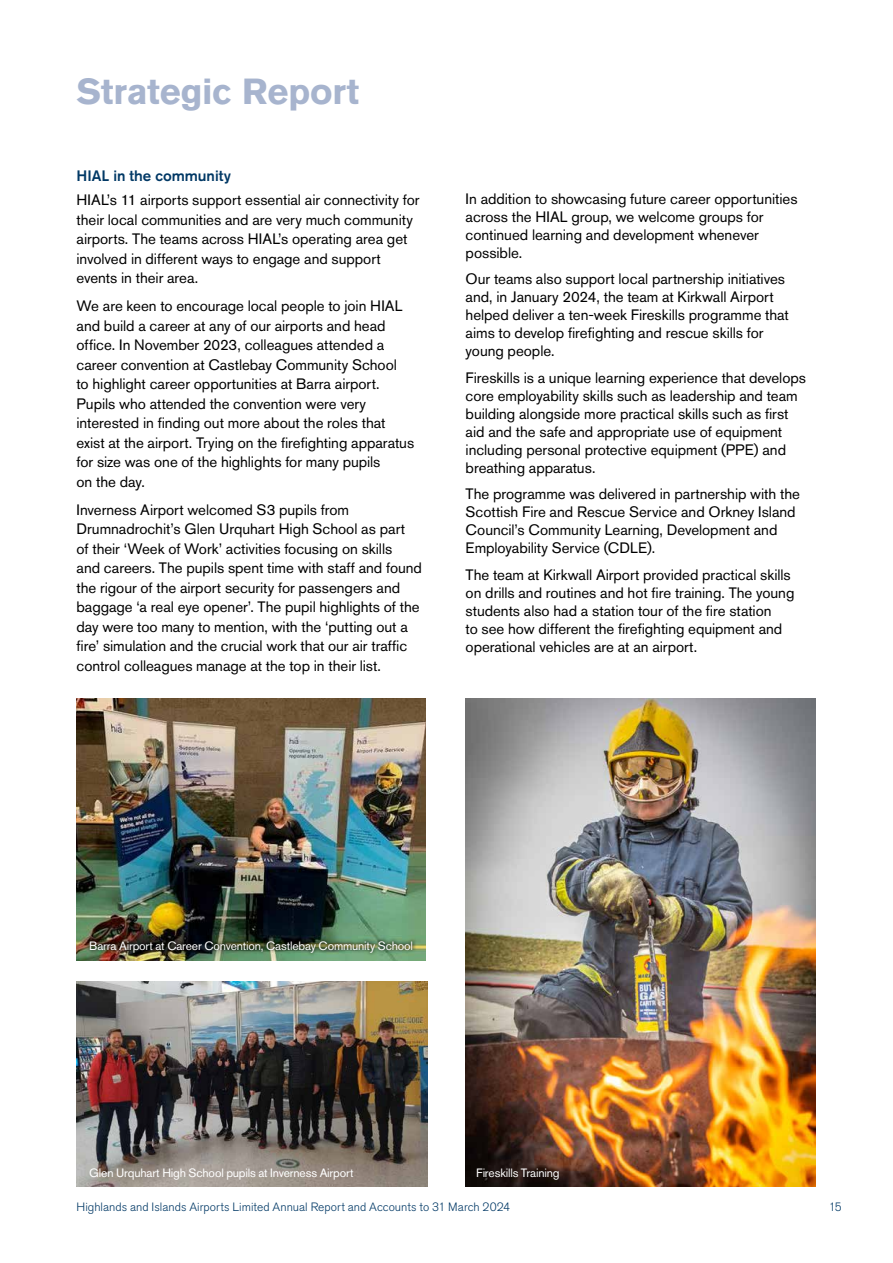
<style>
.page{position:relative;width:893px;height:1263px;background:#fff}
.page>*{position:absolute;margin:0;border:0;box-sizing:border-box;transform-origin:0 0}
.t1{font:700 36px "Akzidenz Grotesk Std";letter-spacing:-.005em;color:#a7b4ce}
.t2{font:15px/19.5px "Akzidenz Grotesk Std";letter-spacing:-.005em;color:#000}
.t3{font:500 15px "Akzidenz Grotesk Std";color:#003865}
.t4{font:12px "Akzidenz Grotesk Std";letter-spacing:-.015em;color:#fff}
.t5{font:300 12px "Akzidenz Grotesk Std";letter-spacing:.005em;color:#003865}
</style>
<div class="page">
<img style="left:77px;top:698px;width:348px;height:262px">
<img style="left:466px;top:698px;width:350px;height:488px">
<img style="left:77px;top:981px;width:350px;height:205px">
<div style="left:86px;top:937px;width:331px;height:20px;background:#000;opacity:.65"></div>
<h1 class="t1" style="left:77px;top:70px;width:284px">Strategic Report</h1>
<p class="t3" style="left:77px;top:167px;width:156px">HIAL in the community</p>
<p class="t2" style="left:77px;top:190px;width:344px">HIAL’s 11 airports support essential air connectivity for their local communities and are very much community airports. The teams across HIAL’s operating area get involved in different ways to engage and support events in their area.</p>
<p class="t2" style="left:77px;top:296px;width:339px">We are keen to encourage local people to join HIAL and build a career at any of our airports and head office. In November 2023, colleagues attended a career convention at Castlebay Community School<br>to highlight career opportunities at Barra airport.<br>Pupils who attended the convention were very interested in finding out more about the roles that exist at the airport. Trying on the firefighting apparatus for size was one of the highlights for many pupils<br>on the day.</p>
<p class="t2" style="left:77px;top:500px;width:347px">Inverness Airport welcomed S3 pupils from Drumnadrochit’s Glen Urquhart High School as part<br>of their ‘Week of Work’ activities focusing on skills<br>and careers. The pupils spent time with staff and found the rigour of the airport security for passengers and baggage ‘a real eye opener’. The pupil highlights of the day were too many to mention, with the ‘putting out a fire’ simulation and the crucial work that our air traffic control colleagues manage at the top in their list.</p>
<p class="t2" style="left:466px;top:189px;width:333px;line-height:18px">In addition to showcasing future career opportunities across the HIAL group, we welcome groups for continued learning and development whenever possible.</p>
<p class="t2" style="left:466px;top:270px;width:325px;line-height:18px">Our teams also support local partnership initiatives and, in January 2024, the team at Kirkwall Airport helped deliver a ten-week Fireskills programme that aims to develop firefighting and rescue skills for young people.</p>
<p class="t2" style="left:466px;top:368px;width:342px;line-height:18px">Fireskills is a unique learning experience that develops core employability skills such as leadership and team building alongside more practical skills such as first aid and the safe and appropriate use of equipment including personal protective equipment (PPE) and breathing apparatus.</p>
<p class="t2" style="left:466px;top:485px;width:336px;line-height:18px">The programme was delivered in partnership with the Scottish Fire and Rescue Service and Orkney Island Council’s Community Learning, Development and Employability Service (CDLE).</p>
<p class="t2" style="left:466px;top:565px;width:330px;line-height:18px">The team at Kirkwall Airport provided practical skills on drills and routines and hot fire training. The young students also had a station tour of the fire station<br>to see how different the firefighting equipment and operational vehicles are at an airport.</p>
<p class="t4" style="left:89px;top:939px;width:325px">Barra Airport at Career Convention, Castlebay Community School</p>
<p class="t4" style="left:89px;top:1165px;width:266px">Glen Urquhart High School pupils at Inverness Airport</p>
<p class="t4" style="left:476px;top:1165px;width:85px">Fireskills Training</p>
<p class="t5" style="left:77px;top:1200px;width:435px">Highlands and Islands Airports Limited Annual Report and Accounts to 31 March 2024</p>
<p class="t5" style="left:829px;top:1200px;width:15px">15</p>
</div>
